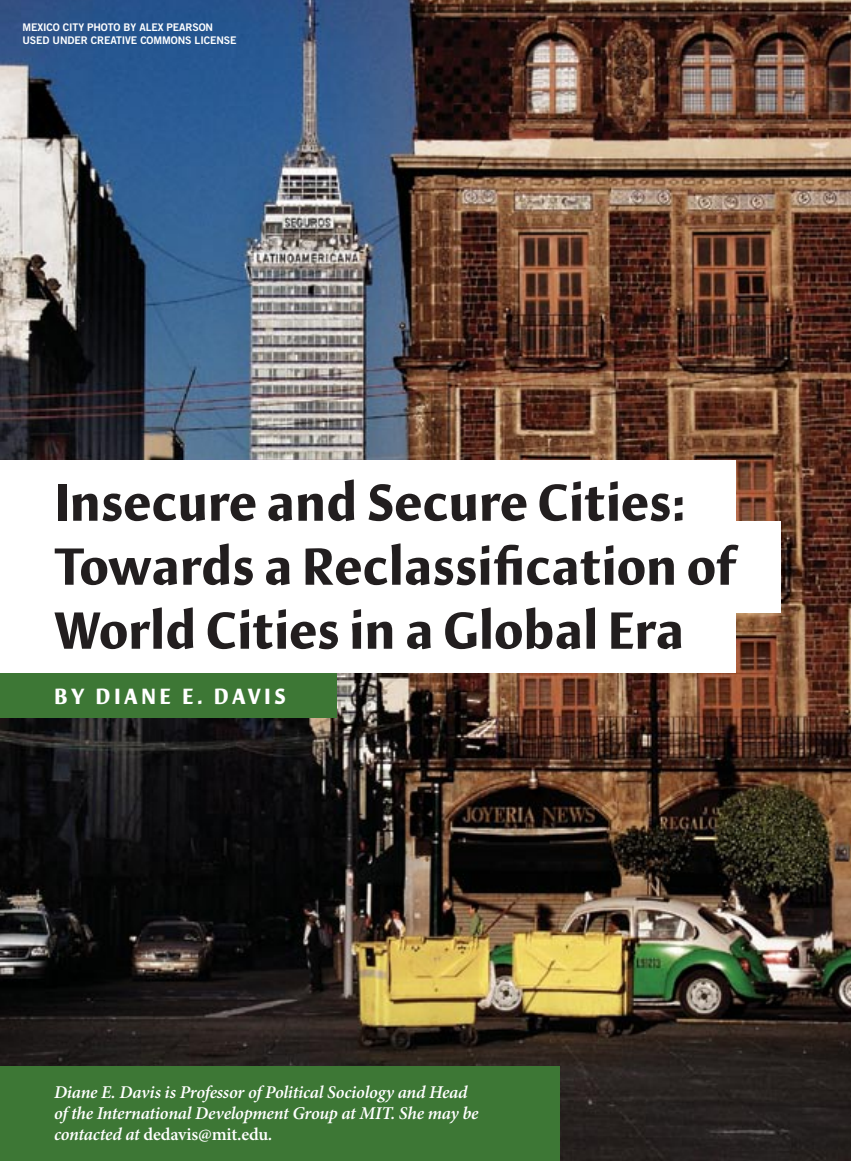
<style>
.page{position:relative;width:851px;height:1161px;background:#fff}
.page>*{position:absolute;margin:0;border:0;box-sizing:border-box;transform-origin:0 0}
.t1{font:700 53.25px/64.1px "Hildegard LT Std";letter-spacing:-.01em;color:#221e1f}
.t2{font:700 22.5px "Hildegard LT Std";letter-spacing:.15em;color:#fff}
.Article_About_Author{font:italic 600 18px/21px "Minion Pro";letter-spacing:-.015em;color:#fff}
.t3{font:10.5px/12.6px "Trade Gothic Bold Two";letter-spacing:-.01em;color:#fff}
.s1{font-style:normal}
</style>
<div class="page">
<img style="left:0;top:0;width:850px;height:1161px">
<div style="left:0;top:1066px;width:559px;height:95px;background:#3d7735"></div>
<div style="left:0;top:460px;width:735px;height:80px;background:#fff"></div>
<div style="left:0;top:522px;width:780px;height:91px;background:#fff"></div>
<div style="left:0;top:672px;width:336px;height:46px;background:#3d7735"></div>
<div style="left:0;top:594px;width:735px;height:79px;background:#fff"></div>
<p class="t3" style="left:22px;top:21px;width:215px">MEXICO CITY PHOTO BY ALEX PEARSON<br>USED UNDER CREATIVE COMMONS LICENSE</p>
<p class="t1" style="left:54px;top:474px;width:684px">Insecure and Secure Cities:<br>Towards a Reclassification of<br>World Cities in a Global Era</p>
<p class="t2" style="left:54px;top:683px;width:233px">BY DIANE E. DAVIS</p>
<p class="Article_About_Author" style="left:54px;top:1082px;width:426px">Diane E. Davis is Professor of Political Sociology and Head of the International Development Group at MIT. She may be contacted at <span class="s1">dedavis@mit.edu</span>.</p>
</div>
